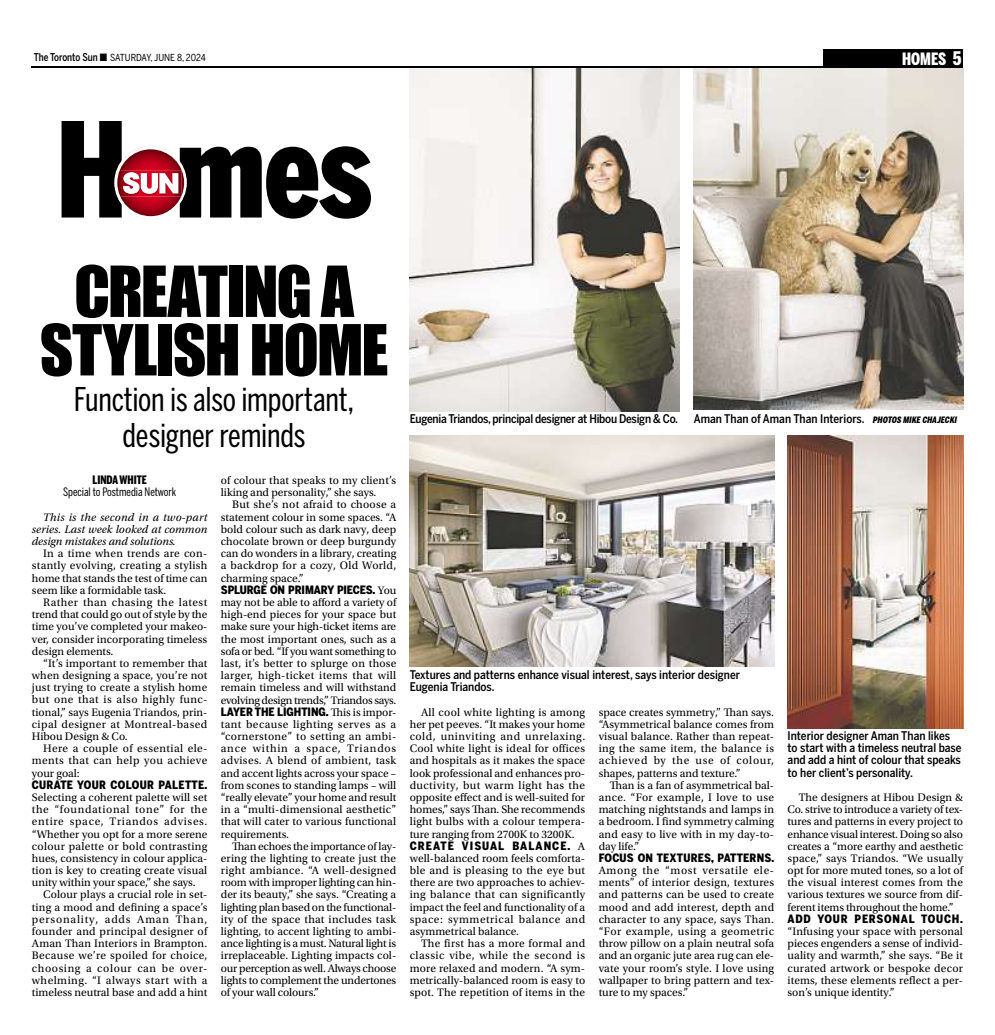
<style>
.page{position:relative;width:995px;height:1035px;background:#fff}
.page>*{position:absolute;margin:0;border:0;box-sizing:border-box;transform-origin:0 0}
.t1{font:130.5px "Benton Sans Comp Black OV BEBHBZ";color:#000}
.t2{font:65px/58.5px "Impact OV BEBHCI";letter-spacing:-.03em;color:#000;text-align:center}
.t3{font:32.5px/35.8px "Benton Sans Comp Regular OV BEBHCD";letter-spacing:-.005em;color:#000;text-align:center}
.t4{font:16.88px "Benton Sans Comp Black OV BEBHBZ";color:#fff}
.t5{font:11.88px/12.1px "Benton Sans Cond Medium OV BEBHCA";color:#000}
.t6{font:11.88px "Benton Sans Cond Medium OV BEBHCA";letter-spacing:-.02em;color:#000}
.t7{font:11.5px "Benton Sans Comp Regular OV BEBHCD";color:#000}
.t8{font:11.5px "Benton Sans Comp Black OV BEBHBZ";color:#000}
.t9{font:11.38px/12.1px "Utopia Std Regular OV BEBHCF";color:#000;text-align:justify}
.t10{font:11.38px/12.2px "Utopia Std Italic OV BEBHCE";color:#000;text-align:justify}
.t11{font:11.38px "Benton Sans Cond Black OV BEBHCG";letter-spacing:.02em;color:#000}
.t12{font:11.38px "Benton Sans Cond Black OV BEBHCG";letter-spacing:-.005em;color:#000}
.t13{font:11.38px "Benton Sans Cond Black OV BEBHCG";letter-spacing:-.01em;color:#000}
.t14{font:11.38px "Benton Sans Cond Black OV BEBHCG";letter-spacing:.09em;color:#000}
.t15{font:11.38px "Benton Sans Cond Black OV BEBHCG";letter-spacing:.07em;color:#000}
.t16{font:9.62px "Benton Sans Cond Regular OV BEBHCC";letter-spacing:-.005em;color:#000}
.s1{font-family:"Benton Sans Cond Medium OV BEBHCA";font-size:10.75px}
.s2{font-size:18.62px}
.s3{font-family:"Utopia Std Regular OV BEBHCF"}
.s4{font-family:"Benton Sans Comp Black OV BEBHBZ";font-style:italic;font-size:8.75px}
</style>
<div class="page">
<hr style="left:32px;top:66px;width:931px;height:2px;background:#000">
<div style="left:823px;top:49px;width:140px;height:17px;background:#000"></div>
<svg style="left:114px;top:147px;width:73px;height:72px"></svg>
<img style="left:787px;top:436px;width:176px;height:293px">
<img style="left:410px;top:68px;width:269px;height:344px">
<img style="left:694px;top:68px;width:269px;height:342px">
<img style="left:410px;top:436px;width:364px;height:231px">
<p class="t16" style="left:34px;top:52px;width:174px"><span class="s1">The Toronto Sun</span> ■ SATURDAY, JUNE 8, 2024</p>
<h3 class="t4" style="left:902px;top:49px;width:61px">HOMES <span class="s2">5</span></h3>
<h1 class="t1" style="left:56px;top:92px;width:317px">H mes</h1>
<h2 class="t2" style="left:40px;top:265px;width:350px">CREATING A<br>STYLISH HOME</h2>
<h3 class="t3" style="left:74px;top:381px;width:282px">Function is also important, designer reminds</h3>
<p class="t8" style="left:93px;top:473px;width:56px">LINDAWHITE</p>
<p class="t7" style="left:63px;top:485px;width:115px">Special to Postmedia Network</p>
<p class="t10" style="left:32px;top:511px;width:177px;text-indent:11px">This is the second in a two-part series. Last week looked at common design mistakes and solutions.</p>
<p class="t9" style="left:32px;top:547px;width:177px;text-indent:11px">In a time when trends are con&shy;stantly evolving, creating a stylish home that stands the test of time can seem like a formidable task.</p>
<p class="t9" style="left:32px;top:596px;width:177px;text-indent:11px">Rather than chasing the latest trend that could go out of style by the time you’ve completed your makeo&shy;ver, consider incorporating timeless design elements.</p>
<p class="t9" style="left:32px;top:657px;width:177px;text-indent:11px">“It’s important to remember that when designing a space, you’re not just trying to create a stylish home but one that is also highly func&shy;tional,” says Eugenia Triandos, prin&shy;cipal designer at Montreal-based Hibou Design &amp; Co.</p>
<p class="t9" style="left:32px;top:742px;width:177px;text-indent:11px">Here a couple of essential ele&shy;ments that can help you achieve your goal:</p>
<p class="t11" style="left:32px;top:778px;width:177px">CURATE YOUR COLOUR PALETTE.</p>
<p class="t9" style="left:32px;top:791px;width:177px">Selecting a coherent palette will set the “foundational tone” for the entire space, Triandos advises. “Whether you opt for a more serene colour palette or bold contrasting hues, consistency in colour applica&shy;tion is key to creating create visual unity within your space,” she says.</p>
<p class="t9" style="left:32px;top:888px;width:177px;text-indent:11px">Colour plays a crucial role in set&shy;ting a mood and defining a space’s personality, adds Aman Than, founder and principal designer of Aman Than Interiors in Brampton.<br>Because we’re spoiled for choice, choosing a colour can be over&shy;whelming. “I always start with a timeless neutral base and add a hint</p>
<p class="t9" style="left:221px;top:474px;width:177px">of colour that speaks to my client’s liking and personality,” she says.</p>
<p class="t9" style="left:221px;top:498px;width:177px;text-indent:11px">But she’s not afraid to choose a statement colour in some spaces. “A bold colour such as dark navy, deep chocolate brown or deep burgundy can do wonders in a library, creating a backdrop for a cozy, Old World, charming space.”</p>
<p class="t13" style="left:221px;top:583px;width:177px">SPLURGE ON PRIMARY PIECES. <span class="s3">You</span></p>
<p class="t9" style="left:221px;top:596px;width:177px">may not be able to afford a variety of high-end pieces for your space but make sure your high-ticket items are the most important ones, such as a sofa or bed. “If you want something to last, it’s better to splurge on those larger, high-ticket items that will remain timeless and will withstand evolving design trends,” Triandos says.</p>
<p class="t12" style="left:221px;top:705px;width:177px">LAYER THE LIGHTING. <span class="s3">This is impor-</span></p>
<p class="t9" style="left:221px;top:718px;width:177px">tant because lighting serves as a “cornerstone” to setting an ambi&shy;ance within a space, Triandos advises. A blend of ambient, task and accent lights across your space – from scones to standing lamps – will “really elevate” your home and result in a “multi-dimensional aesthetic” that will cater to various functional requirements.</p>
<p class="t9" style="left:221px;top:840px;width:177px;text-indent:11px">Than echoes the importance of lay&shy;ering the lighting to create just the right ambiance. “A well-designed room with improper lighting can hin&shy;der its beauty,” she says. “Creating a lighting plan based on the functional&shy;ity of the space that includes task lighting, to accent lighting to ambi&shy;ance lighting is a must. Natural light is irreplaceable. Lighting impacts col&shy;our perception as well. Always choose lights to complement the undertones of your wall colours.”</p>
<p class="t6" style="left:410px;top:412px;width:270px">Eugenia Triandos, principal designer at Hibou Design &amp; Co.</p>
<p class="t5" style="left:694px;top:413px;width:266px">Aman Than of Aman Than Interiors. <span class="s4">PHOTOS MIKE CHAJECKI</span></p>
<p class="t5" style="left:410px;top:668px;width:332px">Textures and patterns enhance visual interest, says interior designer<br>Eugenia Triandos.</p>
<p class="t9" style="left:410px;top:706px;width:177px;text-indent:11px">All cool white lighting is among her pet peeves. “It makes your home cold, uninviting and unrelaxing.<br>Cool white light is ideal for offices and hospitals as it makes the space look professional and enhances pro&shy;ductivity, but warm light has the opposite effect and is well-suited for homes,” says Than. She recommends light bulbs with a colour tempera&shy;ture ranging from 2700K to 3200K.</p>
<p class="t14" style="left:410px;top:839px;width:177px">CREATE VISUAL BALANCE. <span class="s3">A</span></p>
<p class="t9" style="left:410px;top:852px;width:177px">well-balanced room feels comforta&shy;ble and is pleasing to the eye but there are two approaches to achiev&shy;ing balance that can significantly impact the feel and functionality of a space: symmetrical balance and asymmetrical balance.</p>
<p class="t9" style="left:410px;top:937px;width:177px;text-indent:11px">The first has a more formal and classic vibe, while the second is more relaxed and modern. “A sym&shy;metrically-balanced room is easy to spot. The repetition of items in the</p>
<p class="t9" style="left:598px;top:706px;width:177px">space creates symmetry,” Than says. “Asymmetrical balance comes from visual balance. Rather than repeat&shy;ing the same item, the balance is achieved by the use of colour, shapes, patterns and texture.”</p>
<p class="t9" style="left:598px;top:779px;width:177px;text-indent:11px">Than is a fan of asymmetrical bal&shy;ance. “For example, I love to use matching nightstands and lamps in a bedroom. I find symmetry calming and easy to live with in my day-to&shy;day life.”</p>
<p class="t11" style="left:598px;top:851px;width:177px">FOCUS ON TEXTURES, PATTERNS.</p>
<p class="t9" style="left:598px;top:864px;width:177px">Among the “most versatile ele&shy;ments” of interior design, textures and patterns can be used to create mood and add interest, depth and character to any space, says Than. “For example, using a geometric throw pillow on a plain neutral sofa and an organic jute area rug can ele&shy;vate your room’s style. I love using wallpaper to bring pattern and tex&shy;ture to my spaces.”</p>
<p class="t5" style="left:787px;top:729px;width:175px">Interior designer Aman Than likes to start with a timeless neutral base and add a hint of colour that speaks to her client’s personality.</p>
<p class="t9" style="left:787px;top:791px;width:177px;text-indent:11px">The designers at Hibou Design &amp; Co. strive to introduce a variety of tex&shy;tures and patterns in every project to enhance visual interest. Doing so also creates a “more earthy and aesthetic space,” says Triandos. “We usually opt for more muted tones, so a lot of the visual interest comes from the various textures we source from dif&shy;ferent items throughout the home.”</p>
<p class="t15" style="left:787px;top:912px;width:177px">ADD YOUR PERSONAL TOUCH.</p>
<p class="t9" style="left:787px;top:925px;width:177px">“Infusing your space with personal pieces engenders a sense of individ&shy;uality and warmth,” she says. “Be it curated artwork or bespoke decor items, these elements reflect a per&shy;son’s unique identity.”</p>
</div>
